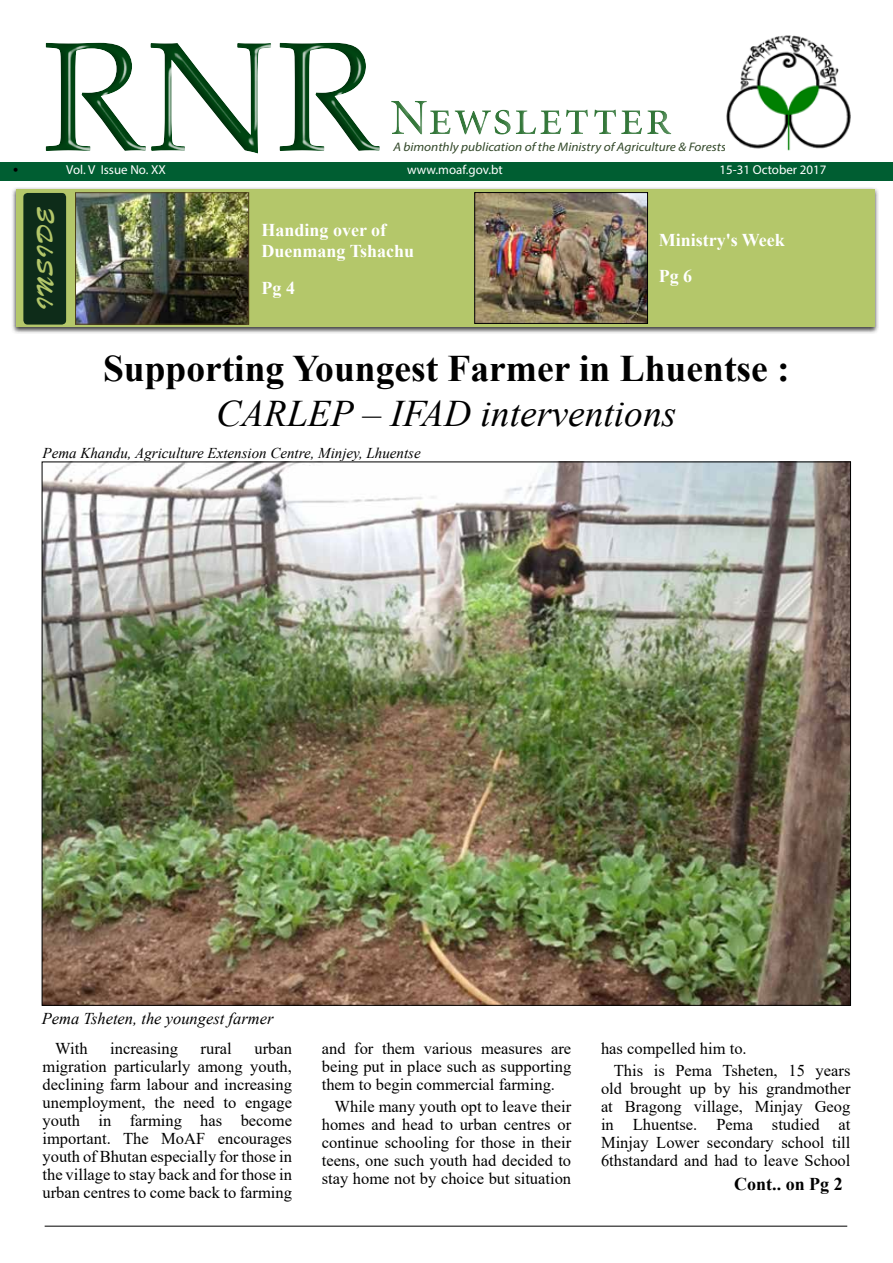
<style>
.page{position:relative;width:893px;height:1263px;background:#fff}
.page>*{position:absolute;margin:0;border:0;box-sizing:border-box;transform-origin:0 0}
.t1{font:156px "Palatino Linotype";color:#004713}
.t2{font:51px "Minion Pro";letter-spacing:.02em;color:#34773a}
.t3{font:700 37.5px "Times New Roman";color:#000}
.t4{font:italic 37.5px "Times New Roman";color:#000}
.t5{font:22.5px "Brush Script Std";color:#b4c76a}
.t6{font:700 18px/21.6px "Times New Roman";color:#fff}
.t7{font:700 18px "Times New Roman";color:#000}
.t8{font:16.5px/18px "Times New Roman";color:#000;text-align:justify}
.t9{font:italic 16.5px "Times New Roman";color:#000}
.t10{font:italic 15px "Times New Roman";color:#000}
.t11{font:12.9px "Myriad Pro";color:#fff}
.t12{font:italic 12.3px "Myriad Pro";color:#324829;scale:1.08 1}
</style>
<div class="page">
<div style="left:11px;top:187px;width:868px;height:147px;background:#000;opacity:.75"></div>
<div style="left:16px;top:189px;width:858px;height:138px;background:#b4c76a"></div>
<div style="left:0;top:162px;width:893px;height:18px;background:#005e32"></div>
<div style="left:39px;top:33px;width:352px;height:131px;background:#fff;opacity:.75"></div>
<div style="left:35px;top:32px;width:347px;height:129px;background:#000;opacity:.75"></div>
<div style="left:390px;top:92px;width:292px;height:53px;background:#fff"></div>
<img style="left:726px;top:35px;width:125px;height:116px">
<hr style="left:45px;top:1226px;width:802px;height:1px;background:#000">
<div style="left:23px;top:193px;width:43px;height:132px;background:#0e2c19;border-radius:4px"></div>
<img style="left:44px;top:464px;width:805px;height:539px">
<img style="left:476px;top:194px;width:170px;height:128px">
<div style="left:474px;top:192px;width:174px;height:132px;border:1px solid #000"></div>
<img style="left:77px;top:195px;width:170px;height:127px">
<div style="left:75px;top:193px;width:174px;height:131px;border:1px solid #4e4118"></div>
<h1 class="t1" style="left:13px;top:-13px;width:369px"><sub>•</sub> RNR</h1>
<h2 class="t2" style="left:390px;top:84px;width:283px">Newsletter</h2>
<p class="t12" style="left:393px;top:139px;width:310px">A bimonthly publication of the Ministry of Agriculture &amp; Forests</p>
<p class="t11" style="left:66px;top:162px;width:101px">Vol. V Issue No. XX</p>
<p class="t11" style="left:407px;top:162px;width:97px">www.moaf.gov.bt</p>
<p class="t11" style="left:719px;top:162px;width:108px">15-31 October 2017</p>
<h3 class="t5" style="left:33px;top:310px;width:105px;rotate:-90deg">INSIDE</h3>
<p class="t6" style="left:262px;top:218px;width:154px">Handing over of<br>Duenmang Tshachu</p>
<p class="t6" style="left:262px;top:276px;width:35px">Pg 4</p>
<p class="t6" style="left:659px;top:221px;width:128px;line-height:36.6px">Ministry's Week<br>Pg 6</p>
<h3 class="t3" style="left:103px;top:342px;width:688px">Supporting Youngest Farmer in Lhuentse :</h3>
<h3 class="t4" style="left:216px;top:388px;width:462px">CARLEP – IFAD interventions</h3>
<p class="t10" style="left:43px;top:442px;width:380px">Pema Khandu, Agriculture Extension Centre, Minjey, Lhuentse</p>
<p class="t9" style="left:42px;top:1007px;width:233px">Pema Tsheten, the youngest farmer</p>
<p class="t8" style="left:43px;top:1039px;width:251px;text-indent:212px">urban migration particularly among youth, declining farm labour and increasing unemployment, the need to engage youth in farming has become important. The MoAF encourages youth of Bhutan especially for those in the village to stay back and for those in urban centres to come back to farming</p>
<p class="t8" style="left:55px;top:1039px;width:34px">With</p>
<p class="t8" style="left:110px;top:1039px;width:69px">increasing</p>
<p class="t8" style="left:201px;top:1039px;width:33px">rural</p>
<p class="t8" style="left:322px;top:1039px;width:251px">and for them various measures are being put in place such as supporting them to begin commercial farming.</p>
<p class="t8" style="left:322px;top:1097px;width:251px;text-indent:13px">While many youth opt to leave their homes and head to urban centres or continue schooling for those in their teens, one such youth had decided to stay home not by choice but situation</p>
<p class="t8" style="left:614px;top:1037px;width:238px;line-height:22.2px;text-indent:-13px">has compelled him to.<br>This is Pema Tsheten, 15 years</p>
<p class="t8" style="left:601px;top:1079px;width:251px">old brought up by his grandmother at Bragong village, Minjay Geog in Lhuentse. Pema studied at Minjay Lower secondary school till 6thstandard and had to leave School</p>
<p class="t7" style="left:734px;top:1171px;width:110px">Cont.. on Pg 2</p>
</div>
